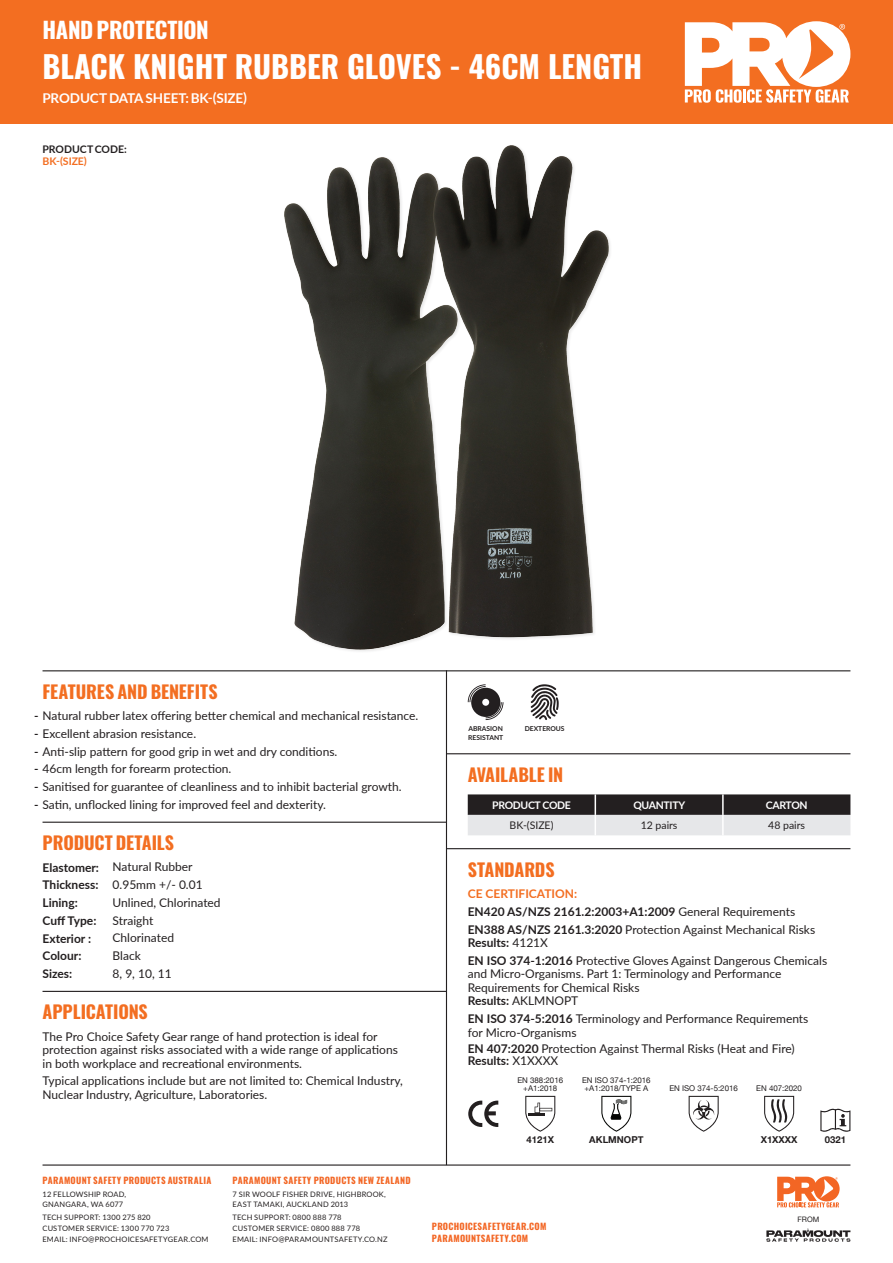
<style>
.page{position:relative;width:893px;height:1263px;background:#fff}
.page>*{position:absolute;margin:0;border:0;box-sizing:border-box;transform-origin:0 0}
.Pa0{font:700 30.6px "Oswald";color:#fff}
.t1{font:700 22.5px "Oswald";letter-spacing:-.015em;color:#fff}
.t2{font:700 18px "Oswald";letter-spacing:-.005em;color:#f36e21}
.t3{font:700 13.5px "Lato";letter-spacing:-.01em;color:#fff}
.t4{font:12px/13.5px "Lato";color:#231f20}
.t5{font:700 12px "Lato";color:#231f20}
.t6{font:700 12px "Lato";color:#f36e21}
.t7{font:700 10.5px "Lato";letter-spacing:-.03em;color:#fff}
.t8{font:10.5px "Lato";color:#231f20}
.t9{font:700 10.5px/11.7px "Lato";color:#231f20}
.t10{font:700 9.45px "Helvetica Neue";color:#231f20}
.t11{font:700 9px/11.2px "Oswald";letter-spacing:.035em;color:#f36624}
.t12{font:7.95px/7.9px "Helvetica Neue";color:#231f20;text-align:center}
.t13{font:7.5px/10.8px "Lato";letter-spacing:.025em;color:#231f20}
.t14{font:7.5px "Helvetica Neue";color:#231f20}
.t15{font:700 6.75px/9px "Lato";color:#231f20}
.s1{color:#f36e21}
.s2{font-weight:700}
.s3{font-weight:400}
</style>
<div class="page">
<hr style="left:43px;top:1164px;width:807px;height:1px;background:#231f20">
<svg style="left:777px;top:1176px;width:63px;height:31px"></svg>
<svg style="left:766px;top:1228px;width:84px;height:14px"></svg>
<div style="left:0;top:0;width:893px;height:124px;background:#f36e21"></div>
<svg style="left:685px;top:21px;width:165px;height:82px"></svg>
<svg style="left:468px;top:794px;width:382px;height:41px;background:#858485"></svg>
<hr style="left:722px;top:815px;width:2px;height:20px;background:#fff">
<hr style="left:722px;top:794px;width:2px;height:21px;background:#fff">
<hr style="left:446px;top:848px;width:404px;height:1px;background:#231f20">
<hr style="left:43px;top:670px;width:807px;height:1px;background:#231f20">
<hr style="left:446px;top:670px;width:1px;height:495px;background:#231f20">
<hr style="left:43px;top:822px;width:403px;height:1px;background:#231f20">
<svg style="left:468px;top:684px;width:35px;height:36px"></svg>
<hr style="left:446px;top:753px;width:404px;height:1px;background:#231f20">
<svg style="left:531px;top:684px;width:28px;height:36px"></svg>
<img style="left:285px;top:145px;width:323px;height:504px">
<svg style="left:525px;top:1096px;width:30px;height:36px"></svg>
<svg style="left:468px;top:1100px;width:30px;height:27px"></svg>
<svg style="left:601px;top:1096px;width:30px;height:36px"></svg>
<svg style="left:820px;top:1109px;width:30px;height:23px"></svg>
<svg style="left:689px;top:1096px;width:30px;height:36px"></svg>
<svg style="left:764px;top:1096px;width:30px;height:36px"></svg>
<hr style="left:43px;top:991px;width:403px;height:1px;background:#231f20">
<p class="t1" style="left:43px;top:19px;width:168px">HAND PROTECTION</p>
<p class="Pa0" style="left:43px;top:50px;width:601px">BLACK KNIGHT RUBBER GLOVES - 46CM LENGTH</p>
<p class="t3" style="left:43px;top:88px;width:206px">PRODUCT DATA SHEET: BK-(SIZE)</p>
<p class="t9" style="left:43px;top:143px;width:86px">PRODUCT CODE:<br><span class="s1">BK-(SIZE)</span></p>
<p class="t2" style="left:43px;top:682px;width:177px">FEATURES AND BENEFITS</p>
<p class="t4" style="left:34px;top:708px;width:386px"><span class="s2">-</span> Natural rubber latex offering better chemical and mechanical resistance.</p>
<p class="t4" style="left:34px;top:726px;width:164px"><span class="s2">-</span> Excellent abrasion resistance.</p>
<p class="t4" style="left:34px;top:744px;width:305px"><span class="s2">-</span> Anti-slip pattern for good grip in wet and dry conditions.</p>
<p class="t4" style="left:34px;top:762px;width:199px"><span class="s2">-</span> 46cm length for forearm protection.</p>
<p class="t4" style="left:34px;top:779px;width:369px"><span class="s2">-</span> Sanitised for guarantee of cleanliness and to inhibit bacterial growth.</p>
<p class="t4" style="left:34px;top:797px;width:293px"><span class="s2">-</span> Satin, unflocked lining for improved feel and dexterity.</p>
<p class="t2" style="left:43px;top:833px;width:133px">PRODUCT DETAILS</p>
<p class="t5" style="left:43px;top:858px;width:58px">Elastomer:</p>
<p class="t5" style="left:43px;top:876px;width:57px">Thickness:</p>
<p class="t5" style="left:43px;top:894px;width:37px">Lining:</p>
<p class="t5" style="left:43px;top:911px;width:55px">Cuff Type:</p>
<p class="t5" style="left:43px;top:929px;width:50px">Exterior :</p>
<p class="t5" style="left:43px;top:947px;width:40px">Colour:</p>
<p class="t5" style="left:43px;top:965px;width:31px">Sizes:</p>
<p class="t4" style="left:113px;top:860px;width:82px">Natural Rubber</p>
<p class="t4" style="left:113px;top:877px;width:92px">0.95mm +/- 0.01</p>
<p class="t4" style="left:113px;top:895px;width:110px">Unlined, Chlorinated</p>
<p class="t4" style="left:113px;top:913px;width:42px">Straight</p>
<p class="t4" style="left:113px;top:931px;width:63px">Chlorinated</p>
<p class="t4" style="left:113px;top:948px;width:30px">Black</p>
<p class="t4" style="left:113px;top:966px;width:61px">8, 9, 10, 11</p>
<p class="t2" style="left:43px;top:1002px;width:107px">APPLICATIONS</p>
<p class="t4" style="left:43px;top:1029px;width:357px">The Pro Choice Safety Gear range of hand protection is ideal for protection against risks associated with a wide range of applications in both workplace and recreational environments.</p>
<p class="t4" style="left:43px;top:1074px;width:362px">Typical applications include but are not limited to: Chemical Industry,<br>Nuclear Industry, Agriculture, Laboratories.</p>
<p class="t15" style="left:468px;top:724px;width:37px">ABRASION<br>RESISTANT</p>
<p class="t15" style="left:525px;top:724px;width:41px">DEXTEROUS</p>
<p class="t2" style="left:468px;top:765px;width:97px">AVAILABLE IN</p>
<p class="t7" style="left:492px;top:797px;width:80px">PRODUCT CODE</p>
<p class="t7" style="left:633px;top:797px;width:53px">QUANTITY</p>
<p class="t7" style="left:766px;top:797px;width:43px">CARTON</p>
<p class="t8" style="left:510px;top:818px;width:45px">BK-(SIZE)</p>
<p class="t8" style="left:641px;top:818px;width:38px">12 pairs</p>
<p class="t8" style="left:768px;top:818px;width:38px">48 pairs</p>
<p class="t2" style="left:468px;top:860px;width:88px">STANDARDS</p>
<p class="t6" style="left:468px;top:885px;width:111px">CE CERTIFICATION:</p>
<p class="t5" style="left:468px;top:902px;width:329px">EN420 AS/NZS 2161.2:2003+A1:2009 <span class="s3">General Requirements</span></p>
<p class="t4" style="left:468px;top:922px;width:349px"><span class="s2">EN388 AS/NZS 2161.3:2020</span> Protection Against Mechanical Risks<br><span class="s2">Results:</span> 4121X</p>
<p class="t4" style="left:468px;top:953px;width:361px"><span class="s2">EN ISO 374-1:2016</span> Protective Gloves Against Dangerous Chemicals and Micro-Organisms. Part 1: Terminology and Performance Requirements for Chemical Risks<br><span class="s2">Results:</span> AKLMNOPT</p>
<p class="t4" style="left:468px;top:1011px;width:342px"><span class="s2">EN ISO 374-5:2016</span> Terminology and Performance Requirements for Micro-Organisms</p>
<p class="t4" style="left:468px;top:1042px;width:328px;line-height:12px"><span class="s2">EN 407:2020</span> Protection Against Thermal Risks (Heat and Fire)<br><span class="s2">Results:</span> X1XXXX</p>
<p class="t12" style="left:517px;top:1077px;width:47px">EN 388:2016 +A1:2018</p>
<p class="t12" style="left:582px;top:1077px;width:70px">EN ISO 374-1:2016</p>
<p class="t12" style="left:585px;top:1085px;width:65px">+A1:2018/TYPE A</p>
<p class="t12" style="left:669px;top:1085px;width:70px">EN ISO 374-5:2016</p>
<p class="t12" style="left:756px;top:1085px;width:47px">EN 407:2020</p>
<p class="t10" style="left:527px;top:1132px;width:29px">4121X</p>
<p class="t10" style="left:589px;top:1132px;width:56px">AKLMNOPT</p>
<p class="t10" style="left:825px;top:1132px;width:23px">0321</p>
<p class="t10" style="left:761px;top:1132px;width:38px">X1XXXX</p>
<p class="t11" style="left:43px;top:1175px;width:170px">PARAMOUNT SAFETY PRODUCTS AUSTRALIA</p>
<p class="t13" style="left:43px;top:1188px;width:85px">12 FELLOWSHIP ROAD,<br>GNANGARA, WA 6077</p>
<p class="t13" style="left:43px;top:1212px;width:168px">TECH SUPPORT: 1300 275 820<br>CUSTOMER SERVICE: 1300 770 723<br>EMAIL: INFO@PROCHOICESAFETYGEAR.COM</p>
<p class="t14" style="left:797px;top:1213px;width:24px">FROM</p>
<p class="t11" style="left:233px;top:1175px;width:180px">PARAMOUNT SAFETY PRODUCTS NEW ZEALAND</p>
<p class="t13" style="left:233px;top:1188px;width:155px">7 SIR WOOLF FISHER DRIVE, HIGHBROOK,<br>EAST TAMAKI, AUCKLAND 2013</p>
<p class="t13" style="left:233px;top:1212px;width:157px">TECH SUPPORT: 0800 888 778<br>CUSTOMER SERVICE: 0800 888 778<br>EMAIL: INFO@PARAMOUNTSAFETY.CO.NZ</p>
<p class="t11" style="left:432px;top:1222px;width:116px">PROCHOICESAFETYGEAR.COM<br>PARAMOUNTSAFETY.COM</p>
</div>
